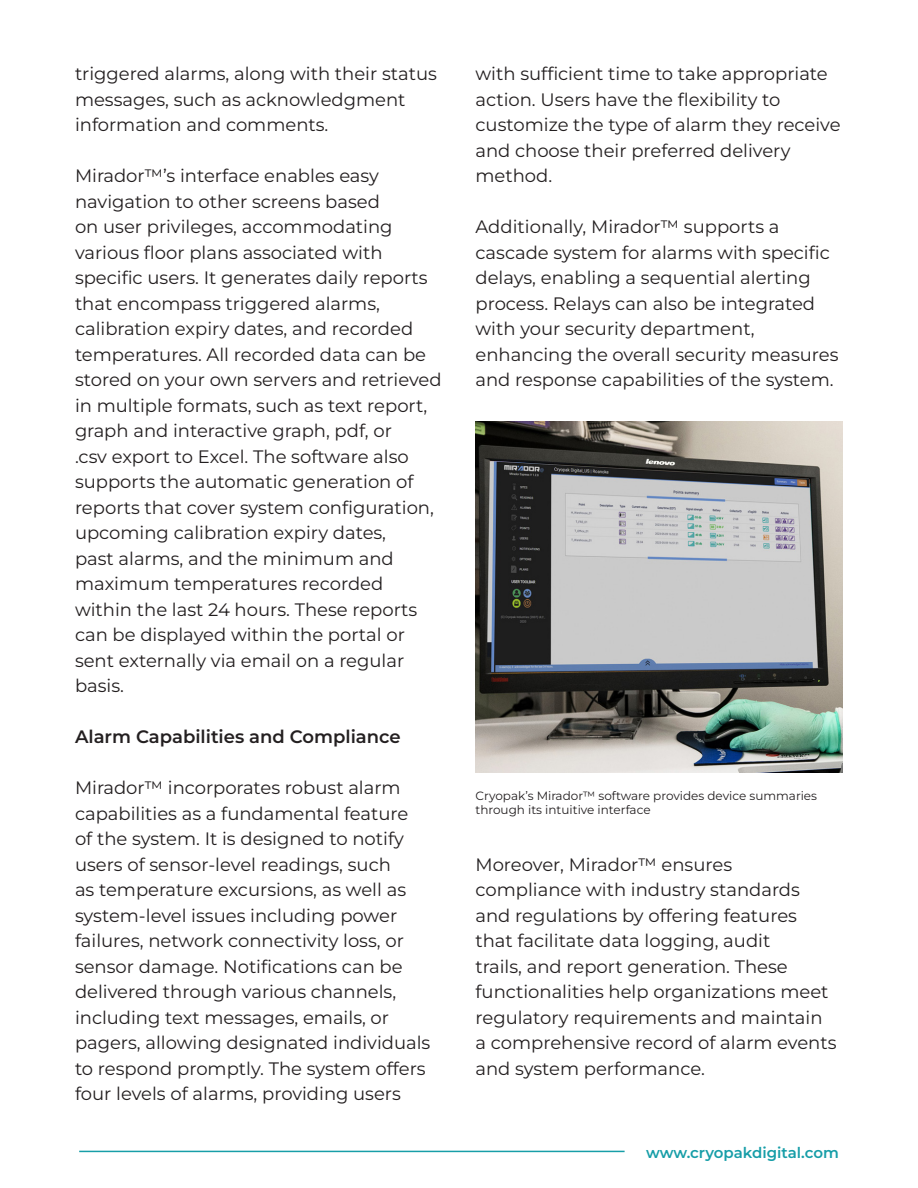
<style>
.page{position:relative;width:918px;height:1188px;background:#fff}
.page>*{position:absolute;margin:0;border:0;box-sizing:border-box;transform-origin:0 0}
.t1{font:18px/25.5px "Montserrat";color:#231f20}
.t2{font:600 18px "Montserrat";color:#231f20}
.t3{font:600 15px "Montserrat";color:#179ea8}
.t4{font:12px/14.4px "Montserrat";color:#231f20}
</style>
<div class="page">
<hr style="left:79px;top:1151px;width:546px;height:1px;background:#179ea8">
<img style="left:476px;top:421px;width:367px;height:351px">
<p class="t1" style="left:75px;top:61px;width:363px">triggered alarms, along with their status messages, such as acknowledgment information and comments.</p>
<p class="t1" style="left:75px;top:163px;width:368px">Mirador™’s interface enables easy navigation to other screens based<br>on user privileges, accommodating various floor plans associated with specific users. It generates daily reports that encompass triggered alarms, calibration expiry dates, and recorded temperatures. All recorded data can be stored on your own servers and retrieved in multiple formats, such as text report, graph and interactive graph, pdf, or<br>.csv export to Excel. The software also supports the automatic generation of reports that cover system configuration, upcoming calibration expiry dates,<br>past alarms, and the minimum and maximum temperatures recorded within the last 24 hours. These reports can be displayed within the portal or sent externally via email on a regular basis.</p>
<p class="t2" style="left:75px;top:725px;width:327px">Alarm Capabilities and Compliance</p>
<p class="t1" style="left:75px;top:775px;width:357px">Mirador™ incorporates robust alarm capabilities as a fundamental feature<br>of the system. It is designed to notify users of sensor-level readings, such<br>as temperature excursions, as well as system-level issues including power failures, network connectivity loss, or sensor damage. Notifications can be delivered through various channels, including text messages, emails, or pagers, allowing designated individuals to respond promptly. The system offers four levels of alarms, providing users</p>
<p class="t1" style="left:476px;top:61px;width:367px">with sufficient time to take appropriate action. Users have the flexibility to customize the type of alarm they receive and choose their preferred delivery method.</p>
<p class="t1" style="left:476px;top:214px;width:365px">Additionally, Mirador™ supports a cascade system for alarms with specific delays, enabling a sequential alerting process. Relays can also be integrated with your security department, enhancing the overall security measures and response capabilities of the system.</p>
<p class="t4" style="left:476px;top:788px;width:343px">Cryopak’s Mirador™ software provides device summaries through its intuitive interface</p>
<p class="t1" style="left:476px;top:851px;width:363px">Moreover, Mirador™ ensures compliance with industry standards and regulations by offering features that facilitate data logging, audit<br>trails, and report generation. These functionalities help organizations meet regulatory requirements and maintain a comprehensive record of alarm events and system performance.</p>
<p class="t3" style="left:646px;top:1143px;width:194px">www.cryopakdigital.com</p>
</div>
